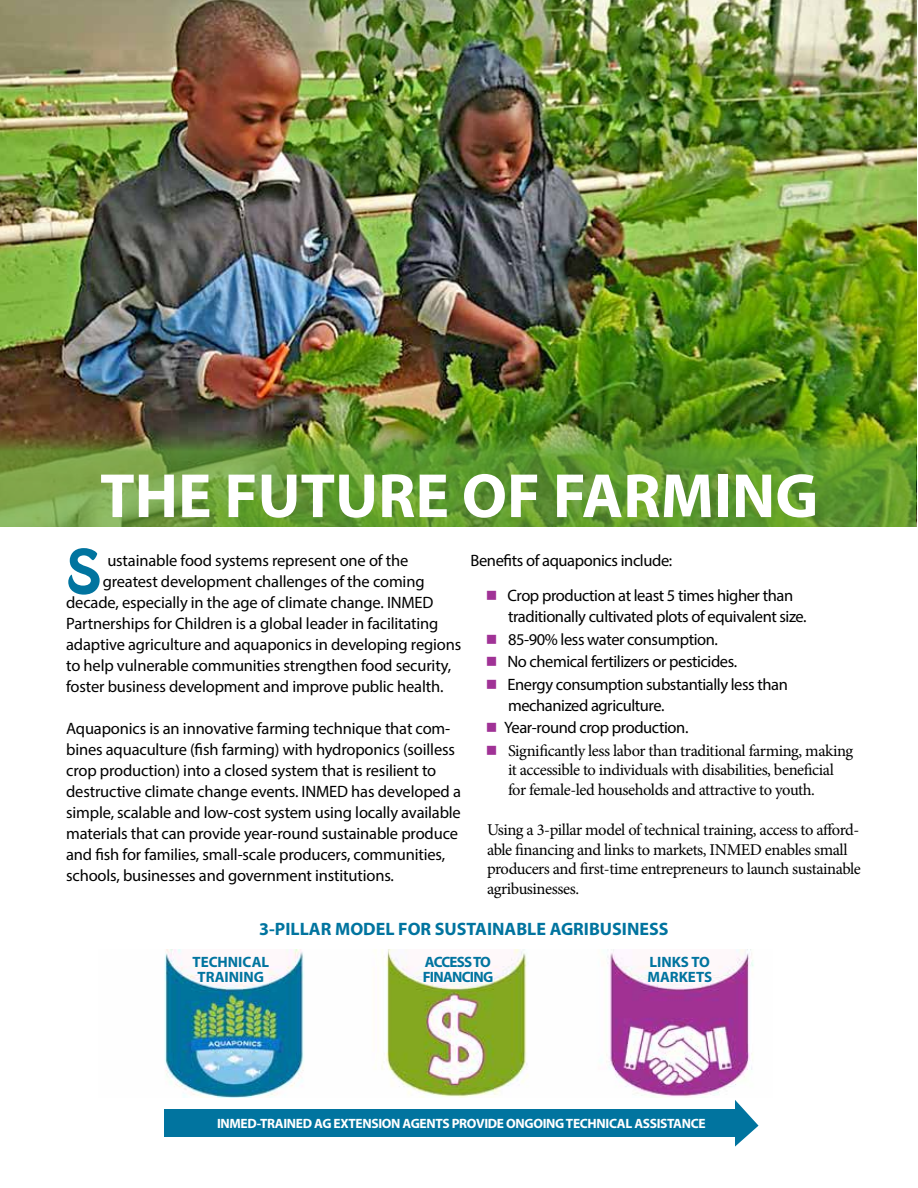
<style>
.page{position:relative;width:918px;height:1188px;background:#fff}
.page>*{position:absolute;margin:0;border:0;box-sizing:border-box;transform-origin:0 0}
.t1{font:700 63px "Myriad Pro";color:#fff}
.t2{font:54px "Hobo Std";color:#01749f}
.t3{font:700 18px "Myriad Pro";color:#01749f}
.t4{font:16.5px/21px "Myriad Pro";letter-spacing:-.01em;color:#000}
.t5{font:16.5px/19.8px "Minion Pro";letter-spacing:-.025em;color:#000}
.t6{font:700 15px/15px "Myriad Pro";color:#01749f}
.t7{font:700 15px/15px "Myriad Pro";letter-spacing:-.05em;color:#01749f}
.t8{font:700 13.5px "Myriad Pro";letter-spacing:-.025em;color:#fff}
</style>
<div class="page">
<img style="left:0;top:0;width:916px;height:425px">
<img style="left:0;top:425px;width:916px;height:102px">
<svg style="left:734px;top:1100px;width:25px;height:47px"></svg>
<div style="left:164px;top:1110px;width:570px;height:27px;background:#01749f"></div>
<img style="left:164px;top:949px;width:590px;height:149px">
<h1 class="t1" style="left:100px;top:455px;width:720px">THE FUTURE OF FARMING</h1>
<h2 class="t2" style="left:67px;top:534px;width:36px">S</h2>
<p class="t4" style="left:107px;top:550px;width:303px">ustainable food systems represent one of the</p>
<p class="t4" style="left:103px;top:571px;width:323px">greatest development challenges of the coming</p>
<p class="t4" style="left:66px;top:592px;width:369px">decade, especially in the age of climate change. INMED</p>
<p class="t4" style="left:66px;top:613px;width:374px">Partnerships for Children is a global leader in facilitating</p>
<p class="t4" style="left:66px;top:634px;width:397px">adaptive agriculture and aquaponics in developing regions</p>
<p class="t4" style="left:66px;top:655px;width:387px">to help vulnerable communities strengthen food security,</p>
<p class="t4" style="left:66px;top:676px;width:379px">foster business development and improve public health.</p>
<p class="t4" style="left:66px;top:718px;width:396px">Aquaponics is an innovative farming technique that com&shy;bines aquaculture (fish farming) with hydroponics (soilless crop production) into a closed system that is resilient to destructive climate change events. INMED has developed a simple, scalable and low-cost system using locally available materials that can provide year-round sustainable produce and fish for families, small-scale producers, communities, schools, businesses and government institutions.</p>
<p class="t4" style="left:507px;top:543px;width:287px;line-height:34.5px;text-indent:-37px">Benefits of aquaponics include:<br>Crop production at least 5 times higher than</p>
<p class="t4" style="left:507px;top:605px;width:301px;line-height:22.5px">traditionally cultivated plots of equivalent size.<br>85-90% less water consumption.<br>No chemical fertilizers or pesticides.<br>Energy consumption substantially less than</p>
<p class="t4" style="left:504px;top:694px;width:186px;line-height:22.5px">mechanized agriculture.<br>Year-round crop production.</p>
<p class="t5" style="left:508px;top:741px;width:347px">Significantly less labor than traditional farming, making it accessible to individuals with disabilities, beneficial for female-led households and attractive to youth.</p>
<p class="t5" style="left:487px;top:820px;width:376px">Using a 3-pillar model of technical training, access to afford&shy;able financing and links to markets, INMED enables small producers and first-time entrepreneurs to launch sustainable agribusinesses.</p>
<p class="t3" style="left:259px;top:918px;width:411px">3-PILLAR MODEL FOR SUSTAINABLE AGRIBUSINESS</p>
<p class="t6" style="left:647px;top:953px;width:66px">LINKS TO<br>MARKETS</p>
<p class="t6" style="left:192px;top:953px;width:78px;text-align:center">TECHNICAL<br>TRAINING</p>
<p class="t7" style="left:423px;top:953px;width:72px">ACCESS TO<br>FINANCING</p>
<p class="t8" style="left:217px;top:1115px;width:490px">INMED-TRAINED AG EXTENSION AGENTS PROVIDE ONGOING TECHNICAL ASSISTANCE</p>
</div>
